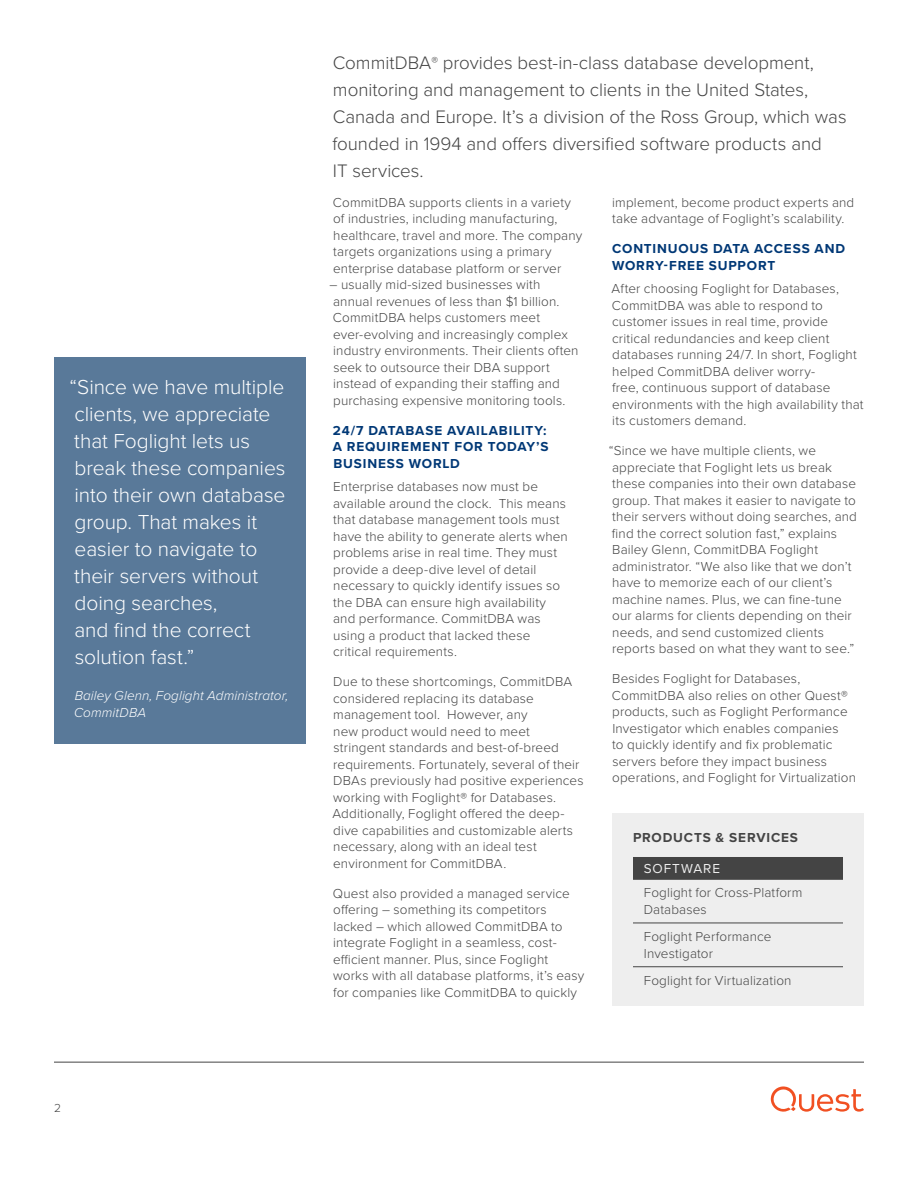
<style>
.page{position:relative;width:918px;height:1188px;background:#fff}
.page>*{position:absolute;margin:0;border:0;box-sizing:border-box;transform-origin:0 0}
._14_Callout_Box_Medi{font:300 21px/27px "Proxima Nova";letter-spacing:-.005em;color:#fff}
.Intro_Paragraph{font:300 18.75px/27px "Proxima Nova";letter-spacing:-.005em;color:#444}
._12_System_Requireme{font:300 13.5px/16.5px "Proxima Nova";letter-spacing:.01em;color:#444}
._05_Section_Heading{font:700 13.5px/16.5px "Proxima Nova";letter-spacing:.065em;color:#003876}
._17_Callout_Box_Byli{font:italic 300 13.5px/16.2px "Proxima Nova";letter-spacing:.005em;color:#fff}
._10_System_Requireme{font:700 13.5px "Proxima Nova";letter-spacing:.065em;color:#444}
._11_System_Requireme{font:13.5px "Proxima Nova";letter-spacing:.07em;color:#eee}
.t1{font:300 12px "Proxima Nova";color:#444}
</style>
<div class="page">
<hr style="left:54px;top:1062px;width:810px;height:1px;background:#444">
<svg style="left:771px;top:1086px;width:93px;height:26px"></svg>
<div style="left:612px;top:814px;width:252px;height:192px;background:#eee"></div>
<div style="left:633px;top:857px;width:210px;height:22px;background:#444"></div>
<hr style="left:633px;top:879px;width:210px;height:1px;background:#444">
<hr style="left:633px;top:923px;width:210px;height:1px;background:#444">
<hr style="left:633px;top:966px;width:210px;height:1px;background:#444">
<div style="left:54px;top:357px;width:252px;height:387px;background:#597999"></div>
<p class="_14_Callout_Box_Medi" style="left:69px;top:373px;width:217px">“Since we have multiple clients, we appreciate that Foglight lets us break these companies into their own database group. That makes it easier to navigate to their servers without doing searches,<br>and find the correct solution fast.”</p>
<p class="_17_Callout_Box_Byli" style="left:74px;top:687px;width:216px">Bailey Glenn, Foglight Administrator,<br>CommitDBA</p>
<p class="t1" style="left:54px;top:1099px;width:8px">2</p>
<p class="Intro_Paragraph" style="left:333px;top:48px;width:515px">CommitDBA<sup>®</sup> provides best-in-class database development, monitoring and management to clients in the United States, Canada and Europe. It’s a division of the Ross Group, which was founded in 1994 and offers diversified software products and<br>IT services.</p>
<p class="_12_System_Requireme" style="left:333px;top:193px;width:251px">CommitDBA supports clients in a variety of industries, including manufacturing, healthcare, travel and more. The company targets organizations using a primary enterprise database platform or server</p>
<p class="_12_System_Requireme" style="left:330px;top:276px;width:250px">– usually mid-sized businesses with annual revenues of less than $1 billion.<br>CommitDBA helps customers meet ever-evolving and increasingly complex industry environments. Their clients often seek to outsource their DBA support instead of expanding their staffing and purchasing expensive monitoring tools.</p>
<p class="_05_Section_Heading" style="left:333px;top:422px;width:217px">24/7 DATABASE AVAILABILITY:<br>A REQUIREMENT FOR TODAY’S<br>BUSINESS WORLD</p>
<p class="_12_System_Requireme" style="left:333px;top:478px;width:236px">Enterprise databases now must be available around the clock. This means that database management tools must have the ability to generate alerts when problems arise in real time. They must provide a deep-dive level of detail necessary to quickly identify issues so the DBA can ensure high availability and performance. CommitDBA was using a product that lacked these critical requirements.</p>
<p class="_12_System_Requireme" style="left:333px;top:673px;width:253px">Due to these shortcomings, CommitDBA considered replacing its database management tool. However, any<br>new product would need to meet stringent standards and best-of-breed requirements. Fortunately, several of their DBAs previously had positive experiences working with Foglight® for Databases.<br>Additionally, Foglight offered the deep&shy;dive capabilities and customizable alerts necessary, along with an ideal test environment for CommitDBA.</p>
<p class="_12_System_Requireme" style="left:333px;top:884px;width:253px">Quest also provided a managed service offering – something its competitors lacked – which allowed CommitDBA to integrate Foglight in a seamless, cost&shy;efficient manner. Plus, since Foglight works with all database platforms, it’s easy for companies like CommitDBA to quickly</p>
<p class="_12_System_Requireme" style="left:612px;top:193px;width:244px">implement, become product experts and take advantage of Foglight’s scalability.</p>
<p class="_05_Section_Heading" style="left:612px;top:240px;width:235px">CONTINUOUS DATA ACCESS AND<br>WORRY-FREE SUPPORT</p>
<p class="_12_System_Requireme" style="left:612px;top:280px;width:254px">After choosing Foglight for Databases, CommitDBA was able to respond to customer issues in real time, provide critical redundancies and keep client databases running 24/7. In short, Foglight helped CommitDBA deliver worry-<br>free, continuous support of database environments with the high availability that its customers demand.</p>
<p class="_12_System_Requireme" style="left:609px;top:442px;width:250px">“Since we have multiple clients, we appreciate that Foglight lets us break these companies into their own database group. That makes it easier to navigate to their servers without doing searches, and find the correct solution fast,” explains Bailey Glenn, CommitDBA Foglight administrator. “We also like that we don’t have to memorize each of our client’s machine names. Plus, we can fine-tune our alarms for clients depending on their needs, and send customized clients reports based on what they want to see.”</p>
<p class="_12_System_Requireme" style="left:612px;top:670px;width:246px">Besides Foglight for Databases, CommitDBA also relies on other Quest® products, such as Foglight Performance Investigator which enables companies<br>to quickly identify and fix problematic servers before they impact business operations, and Foglight for Virtualization</p>
<p class="_10_System_Requireme" style="left:633px;top:828px;width:167px">PRODUCTS &amp; SERVICES</p>
<p class="_11_System_Requireme" style="left:644px;top:858px;width:78px">SOFTWARE</p>
<p class="_12_System_Requireme" style="left:644px;top:884px;width:160px">Foglight for Cross-Platform<br>Databases</p>
<p class="_12_System_Requireme" style="left:644px;top:928px;width:129px">Foglight Performance<br>Investigator</p>
<p class="_12_System_Requireme" style="left:644px;top:972px;width:149px">Foglight for Virtualization</p>
</div>
